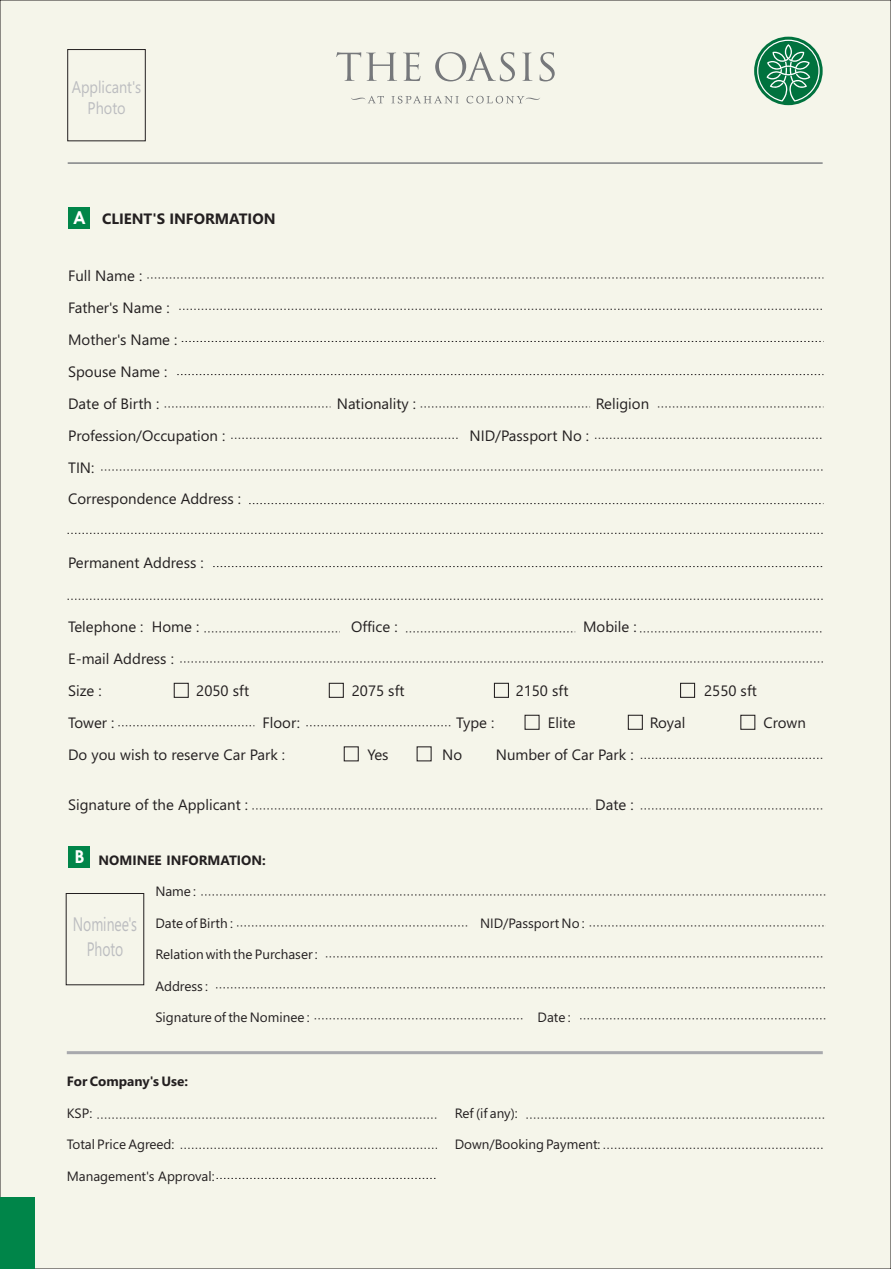
<style>
.page{position:relative;width:891px;height:1269px;background:#f5f5ea}
.page>*{position:absolute;margin:0;border:0;box-sizing:border-box;transform-origin:0 0}
.t1{font:19.5px "Segoe UI";color:#bcbdc0;scale:.71 1}
.t2{font:700 18px "Avant Garde IT Cby BT";color:#fff}
.t3{font:16.95px "Segoe UI";color:#bcbdc0;scale:.86 1}
.t4{font:15px/32px "Segoe UI";color:#231f20}
.t5{font:700 15px "Segoe UI";color:#231f20}
.t6{font:13.5px "Segoe UI";color:#231f20}
.t7{font:700 13.5px "Segoe UI";color:#231f20}
.s1{font-family:"Avant Garde IT Cby BT";font-size:18px;color:#fff}
</style>
<div class="page">
<hr style="left:67px;top:1051px;width:756px;height:3px;background:#a8a9ad">
<svg style="left:201px;top:895px;width:625px;height:1px"></svg>
<svg style="left:326px;top:957px;width:498px;height:1px"></svg>
<svg style="left:315px;top:1018px;width:209px;height:1px"></svg>
<svg style="left:580px;top:1018px;width:246px;height:1px"></svg>
<svg style="left:97px;top:1118px;width:340px;height:1px"></svg>
<svg style="left:181px;top:1148px;width:256px;height:1px"></svg>
<svg style="left:216px;top:1178px;width:221px;height:1px"></svg>
<svg style="left:526px;top:1118px;width:298px;height:1px"></svg>
<svg style="left:604px;top:1148px;width:220px;height:1px"></svg>
<svg style="left:147px;top:278px;width:676px;height:1px"></svg>
<svg style="left:179px;top:309px;width:644px;height:1px"></svg>
<svg style="left:182px;top:341px;width:641px;height:1px"></svg>
<svg style="left:177px;top:374px;width:646px;height:1px"></svg>
<svg style="left:658px;top:407px;width:165px;height:1px"></svg>
<svg style="left:595px;top:438px;width:228px;height:1px"></svg>
<svg style="left:249px;top:503px;width:574px;height:1px"></svg>
<svg style="left:213px;top:566px;width:610px;height:1px"></svg>
<svg style="left:640px;top:632px;width:183px;height:1px"></svg>
<svg style="left:641px;top:809px;width:182px;height:1px"></svg>
<svg style="left:165px;top:407px;width:166px;height:1px"></svg>
<svg style="left:231px;top:438px;width:228px;height:1px"></svg>
<svg style="left:204px;top:632px;width:136px;height:1px"></svg>
<svg style="left:406px;top:632px;width:169px;height:1px"></svg>
<svg style="left:118px;top:725px;width:136px;height:1px"></svg>
<svg style="left:67px;top:533px;width:756px;height:1px"></svg>
<svg style="left:67px;top:599px;width:756px;height:1px"></svg>
<div style="left:344px;top:746px;width:15px;height:15px;border:1px solid #231f20"></div>
<svg style="left:180px;top:662px;width:643px;height:1px"></svg>
<div style="left:0;top:1197px;width:34px;height:72px;background:#008549"></div>
<div style="left:69px;top:207px;width:21px;height:21px;background:#008549"></div>
<div style="left:67px;top:49px;width:79px;height:92px;border:1px solid #231f20"></div>
<div style="left:66px;top:893px;width:78px;height:92px;border:1px solid #231f20"></div>
<svg style="left:252px;top:809px;width:338px;height:1px"></svg>
<svg style="left:237px;top:926px;width:232px;height:1px"></svg>
<svg style="left:101px;top:470px;width:722px;height:1px"></svg>
<div style="left:174px;top:683px;width:15px;height:15px;border:1px solid #231f20"></div>
<div style="left:329px;top:683px;width:15px;height:15px;border:1px solid #231f20"></div>
<div style="left:494px;top:683px;width:15px;height:15px;border:1px solid #231f20"></div>
<div style="left:680px;top:683px;width:15px;height:15px;border:1px solid #231f20"></div>
<svg style="left:306px;top:725px;width:145px;height:1px"></svg>
<div style="left:525px;top:715px;width:15px;height:15px;border:1px solid #231f20"></div>
<div style="left:628px;top:715px;width:15px;height:15px;border:1px solid #231f20"></div>
<div style="left:740px;top:715px;width:15px;height:15px;border:1px solid #231f20"></div>
<svg style="left:641px;top:758px;width:182px;height:1px"></svg>
<div style="left:69px;top:846px;width:21px;height:22px;background:#008549"></div>
<svg style="left:590px;top:926px;width:236px;height:1px"></svg>
<svg style="left:216px;top:987px;width:610px;height:1px"></svg>
<hr style="left:68px;top:162px;width:755px;height:2px;background:#808285">
<svg style="left:754px;top:37px;width:69px;height:68px"></svg>
<svg style="left:757px;top:40px;width:63px;height:62px;background:#4c9b76"></svg>
<svg style="left:336px;top:52px;width:61px;height:29px;background:#d9dad2"></svg>
<svg style="left:403px;top:52px;width:17px;height:29px"></svg>
<svg style="left:435px;top:52px;width:80px;height:29px;background:#d8d8d1"></svg>
<svg style="left:522px;top:53px;width:10px;height:28px"></svg>
<svg style="left:540px;top:52px;width:15px;height:29px"></svg>
<svg style="left:391px;top:96px;width:68px;height:7px"></svg>
<svg style="left:351px;top:96px;width:33px;height:7px"></svg>
<svg style="left:466px;top:96px;width:74px;height:7px"></svg>
<svg style="left:421px;top:407px;width:169px;height:1px"></svg>
<p class="t3" style="left:72px;top:80px;width:82px">Applicant's</p>
<p class="t3" style="left:88px;top:102px;width:46px">Photo</p>
<p class="t5" style="left:74px;top:213px;width:203px"><span class="s1">A</span> CLIENT'S INFORMATION</p>
<p class="t4" style="left:68px;top:261px;width:111px">Full Name :<br>Father's Name :<br>Mother's Name :<br>Spouse Name :<br>Date of Birth :</p>
<p class="t4" style="left:337px;top:389px;width:81px">Nationality :</p>
<p class="t4" style="left:596px;top:389px;width:55px">Religion</p>
<p class="t4" style="left:68px;top:421px;width:159px">Profession/Occupation :</p>
<p class="t4" style="left:469px;top:421px;width:121px">NID/Passport No :</p>
<p class="t4" style="left:68px;top:453px;width:174px">TIN:<br>Correspondence Address :</p>
<p class="t4" style="left:68px;top:548px;width:137px">Permanent Address :</p>
<p class="t4" style="left:68px;top:612px;width:133px">Telephone : Home :</p>
<p class="t4" style="left:351px;top:612px;width:48px">Office :</p>
<p class="t4" style="left:583px;top:612px;width:55px">Mobile :</p>
<p class="t4" style="left:68px;top:644px;width:107px">E-mail Address :<br>Size :</p>
<p class="t4" style="left:196px;top:676px;width:54px">2050 sft</p>
<p class="t4" style="left:352px;top:676px;width:54px">2075 sft</p>
<p class="t4" style="left:516px;top:676px;width:54px">2150 sft</p>
<p class="t4" style="left:704px;top:676px;width:54px">2550 sft</p>
<p class="t4" style="left:68px;top:708px;width:48px">Tower :</p>
<p class="t4" style="left:262px;top:708px;width:39px">Floor:</p>
<p class="t4" style="left:456px;top:708px;width:40px">Type :</p>
<p class="t4" style="left:548px;top:708px;width:29px">Elite</p>
<p class="t4" style="left:650px;top:708px;width:37px">Royal</p>
<p class="t4" style="left:764px;top:708px;width:44px">Crown</p>
<p class="t4" style="left:68px;top:740px;width:219px">Do you wish to reserve Car Park :</p>
<p class="t4" style="left:367px;top:740px;width:23px">Yes</p>
<p class="t4" style="left:442px;top:740px;width:22px">No</p>
<p class="t4" style="left:496px;top:740px;width:139px">Number of Car Park :</p>
<p class="t4" style="left:68px;top:790px;width:182px">Signature of the Applicant :</p>
<p class="t4" style="left:595px;top:790px;width:40px">Date :</p>
<p class="t2" style="left:75px;top:849px;width:11px">B</p>
<p class="t7" style="left:99px;top:855px;width:169px">NOMINEE INFORMATION:</p>
<p class="t6" style="left:155px;top:887px;width:42px">Name :</p>
<p class="t6" style="left:155px;top:918px;width:79px">Date of Birth :</p>
<p class="t6" style="left:155px;top:949px;width:164px">Relation with the Purchaser :</p>
<p class="t6" style="left:155px;top:981px;width:54px">Address :</p>
<p class="t6" style="left:155px;top:1012px;width:156px">Signature of the Nominee :</p>
<p class="t6" style="left:538px;top:1012px;width:35px">Date :</p>
<h1 class="t1" style="left:73px;top:917px;width:92px">Nominee's</h1>
<p class="t6" style="left:480px;top:918px;width:106px">NID/Passport No :</p>
<h1 class="t1" style="left:87px;top:942px;width:53px">Photo</h1>
<p class="t7" style="left:67px;top:1077px;width:123px">For Company's Use:</p>
<p class="t6" style="left:67px;top:1108px;width:27px">KSP:</p>
<p class="t6" style="left:455px;top:1108px;width:65px">Ref (if any):</p>
<p class="t6" style="left:67px;top:1139px;width:109px">Total Price Agreed:</p>
<p class="t6" style="left:455px;top:1139px;width:147px">Down/Booking Payment:</p>
<p class="t6" style="left:67px;top:1171px;width:149px">Management's Approval:</p>
</div>
